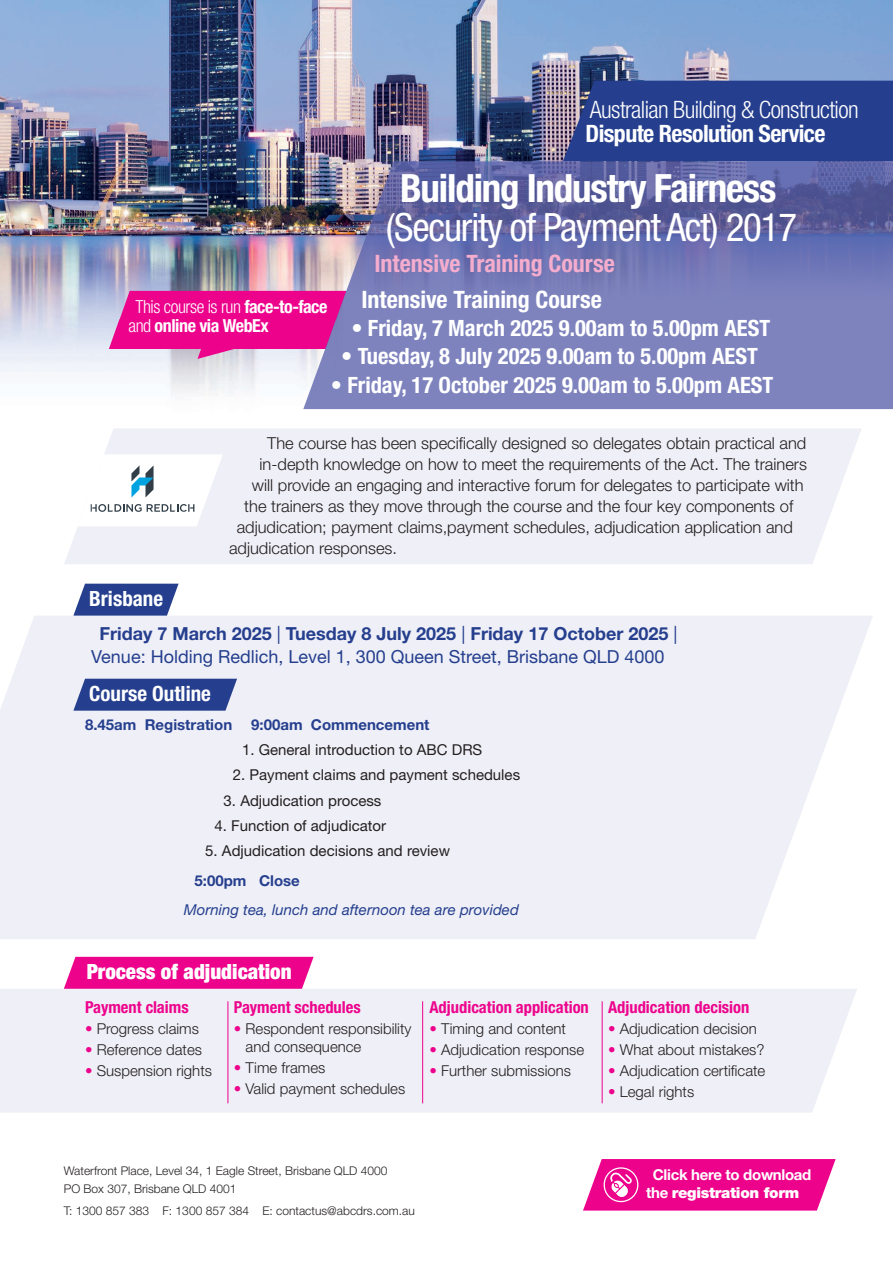
<style>
.page{position:relative;width:893px;height:1263px;background:#fff}
.page>*{position:absolute;margin:0;border:0;box-sizing:border-box;transform-origin:0 0}
.t1{font:condensed 39px "Helvetica Neue LT Std";letter-spacing:-.03em;color:#fff}
.t2{font:700 condensed 39px "Helvetica Neue LT Std";letter-spacing:-.03em;color:#fff}
.t3{font:300 condensed 24px "Helvetica Neue LT Std";letter-spacing:-.025em;color:#fff}
.t4{font:700 condensed 24px "Helvetica Neue LT Std";letter-spacing:-.025em;color:#fff}
.t5{font:700 condensed 24px "Helvetica Neue LT Std";letter-spacing:-.005em;color:#f5adce}
.t6{font:700 condensed 24px "Helvetica Neue LT Std";letter-spacing:-.005em;color:#fff}
.t7{font:700 condensed 22.5px "Helvetica Neue LT Std";color:#fff}
.t8{font:700 condensed 21px "Helvetica Neue LT Std";color:#fff}
.t9{font:900 condensed 21px "Helvetica Neue LT Std";color:#fff}
.t10{font:18px/22.5px "Helvetica Neue LT Std";color:#253f8e}
.t11{font:700 condensed 18px/19.5px "Helvetica Neue LT Std";letter-spacing:-.025em;color:#fff}
.t12{font:300 16.5px "Helvetica Neue LT Std";color:#231f20}
.t13{font:700 condensed 16.5px "Helvetica Neue LT Std";color:#ed028c}
.t14{font:300 15px/18px "Helvetica Neue LT Std";color:#231f20}
.t15{font:15px "Helvetica Neue LT Std";color:#231f20}
.t16{font:700 15px "Helvetica Neue LT Std";color:#253f8e}
.t17{font:italic 15px "Helvetica Neue LT Std";color:#253f8e}
.t18{font:700 15px/18px "Helvetica Neue LT Std";letter-spacing:-.02em;color:#fff}
.t19{font:300 12px/18px "Helvetica Neue LT Std";color:#231f20}
.s1{font-weight:300}
.s2{font-weight:700}
.s3{color:#ed028c}
.s4{font-weight:900}
</style>
<div class="page">
<img style="left:0;top:0;width:893px;height:410px">
<div style="left:563px;top:81px;width:330px;height:80px;background:#253f8e"></div>
<svg style="left:583px;top:1159px;width:253px;height:51px;background:#ee1c97"></svg>
<svg style="left:105px;top:291px;width:198px;height:68px;background:#e82d9e"></svg>
<svg style="left:0;top:616px;width:873px;height:323px;fill:#efeff7"></svg>
<svg style="left:73px;top:584px;width:106px;height:32px;background:#40579c"></svg>
<svg style="left:73px;top:679px;width:164px;height:32px;background:#354d96"></svg>
<div style="left:64px;top:429px;width:797px;height:135px;background:#efeff7"></div>
<svg style="left:78px;top:454px;width:145px;height:72px"></svg>
<svg style="left:303px;top:161px;width:590px;height:248px;background:#7676b1"></svg>
<svg style="left:64px;top:957px;width:250px;height:32px;background:#ed0f92"></svg>
<div style="left:0;top:989px;width:857px;height:124px;background:#efeff7"></div>
<hr style="left:228px;top:1001px;width:1px;height:102px;background:#ed028c">
<hr style="left:422px;top:1001px;width:1px;height:102px;background:#ed028c">
<hr style="left:602px;top:1001px;width:1px;height:102px;background:#ed028c">
<h2 class="t3" style="left:590px;top:95px;width:270px">Australian Building &amp; Construction</h2>
<h2 class="t4" style="left:586px;top:118px;width:241px">Dispute Resolution Service</h2>
<h1 class="t2" style="left:400px;top:165px;width:378px">Building Industry Fairness</h1>
<h1 class="t1" style="left:386px;top:205px;width:413px">(Security of Payment Act) 2017</h1>
<h2 class="t5" style="left:375px;top:249px;width:242px">Intensive Training Course</h2>
<h2 class="t6" style="left:362px;top:285px;width:242px">Intensive Training Course</h2>
<h3 class="t7" style="left:351px;top:315px;width:420px">• Friday, 7 March 2025 9.00am to 5.00pm AEST</h3>
<h3 class="t7" style="left:341px;top:343px;width:418px">• Tuesday, 8 July 2025 9.00am to 5.00pm AEST</h3>
<h3 class="t7" style="left:331px;top:371px;width:444px">• Friday, 17 October 2025 9.00am to 5.00pm AEST</h3>
<p class="t11" style="left:128px;top:296px;width:201px;text-indent:7px"><span class="s1">This course is run</span> face-to-face <span class="s1">and</span> online via WebEx</p>
<p class="t8" style="left:89px;top:586px;width:75px">Brisbane</p>
<p class="t12" style="left:267px;top:433px;width:541px">The course has been specifically designed so delegates obtain practical and</p>
<p class="t12" style="left:260px;top:454px;width:549px">in-depth knowledge on how to meet the requirements of the Act. The trainers</p>
<p class="t12" style="left:252px;top:475px;width:553px">will provide an engaging and interactive forum for delegates to participate with</p>
<p class="t12" style="left:244px;top:496px;width:550px">the trainers as they move through the course and the four key components of</p>
<p class="t12" style="left:237px;top:517px;width:558px">adjudication; payment claims,payment schedules, adjudication application and</p>
<p class="t12" style="left:229px;top:538px;width:170px">adjudication responses.</p>
<p class="t10" style="left:91px;top:622px;width:588px;text-indent:8px"><span class="s2">Friday 7 March 2025</span> | <span class="s2">Tuesday 8 July 2025</span> | <span class="s2">Friday 17 October 2025</span> |<br>Venue: Holding Redlich, Level 1, 300 Queen Street, Brisbane QLD 4000</p>
<p class="t8" style="left:89px;top:680px;width:123px">Course Outline</p>
<p class="t16" style="left:85px;top:715px;width:149px">8.45am Registration</p>
<p class="t16" style="left:251px;top:715px;width:180px">9:00am Commencement</p>
<p class="t15" style="left:242px;top:741px;width:242px">1. General introduction to ABC DRS</p>
<p class="t15" style="left:233px;top:766px;width:289px">2. Payment claims and payment schedules</p>
<p class="t15" style="left:224px;top:791px;width:159px">3. Adjudication process</p>
<p class="t15" style="left:214px;top:817px;width:173px">4. Function of adjudicator</p>
<p class="t15" style="left:205px;top:842px;width:246px">5. Adjudication decisions and review</p>
<p class="t16" style="left:195px;top:871px;width:107px">5:00pm Close</p>
<p class="t17" style="left:184px;top:901px;width:337px">Morning tea, lunch and afternoon tea are provided</p>
<p class="t9" style="left:87px;top:959px;width:207px">Process of adjudication</p>
<p class="t13" style="left:85px;top:997px;width:105px">Payment claims</p>
<p class="t14" style="left:85px;top:1019px;width:115px"><span class="s3">•</span> Progress claims</p>
<p class="t14" style="left:85px;top:1040px;width:118px"><span class="s3">•</span> Reference dates</p>
<p class="t14" style="left:85px;top:1061px;width:128px"><span class="s3">•</span> Suspension rights</p>
<p class="t13" style="left:234px;top:997px;width:128px">Payment schedules</p>
<p class="t14" style="left:246px;top:1019px;width:167px;text-indent:-12px"><span class="s3">•</span> Respondent responsibility and consequence</p>
<p class="t14" style="left:234px;top:1058px;width:93px"><span class="s3">•</span> Time frames</p>
<p class="t14" style="left:234px;top:1079px;width:173px"><span class="s3">•</span> Valid payment schedules</p>
<p class="t13" style="left:429px;top:997px;width:161px">Adjudication application</p>
<p class="t14" style="left:429px;top:1019px;width:138px"><span class="s3">•</span> Timing and content</p>
<p class="t14" style="left:429px;top:1040px;width:156px"><span class="s3">•</span> Adjudication response</p>
<p class="t14" style="left:429px;top:1061px;width:143px"><span class="s3">•</span> Further submissions</p>
<p class="t13" style="left:608px;top:997px;width:143px">Adjudication decision</p>
<p class="t14" style="left:608px;top:1019px;width:150px"><span class="s3">•</span> Adjudication decision</p>
<p class="t14" style="left:608px;top:1040px;width:158px"><span class="s3">•</span> What about mistakes?</p>
<p class="t14" style="left:608px;top:1061px;width:159px"><span class="s3">•</span> Adjudication certificate</p>
<p class="t14" style="left:608px;top:1082px;width:88px"><span class="s3">•</span> Legal rights</p>
<p class="t19" style="left:64px;top:1161px;width:325px">Waterfront Place, Level 34, 1 Eagle Street, Brisbane QLD 4000<br>PO Box 307, Brisbane QLD 4001</p>
<p class="t19" style="left:64px;top:1201px;width:353px">T: 1300 857 383 F: 1300 857 384 E: contactus@abcdrs.com.au</p>
<p class="t18" style="left:646px;top:1165px;width:167px;text-indent:7px">Click here to download the <span class="s4">registration form</span></p>
</div>
